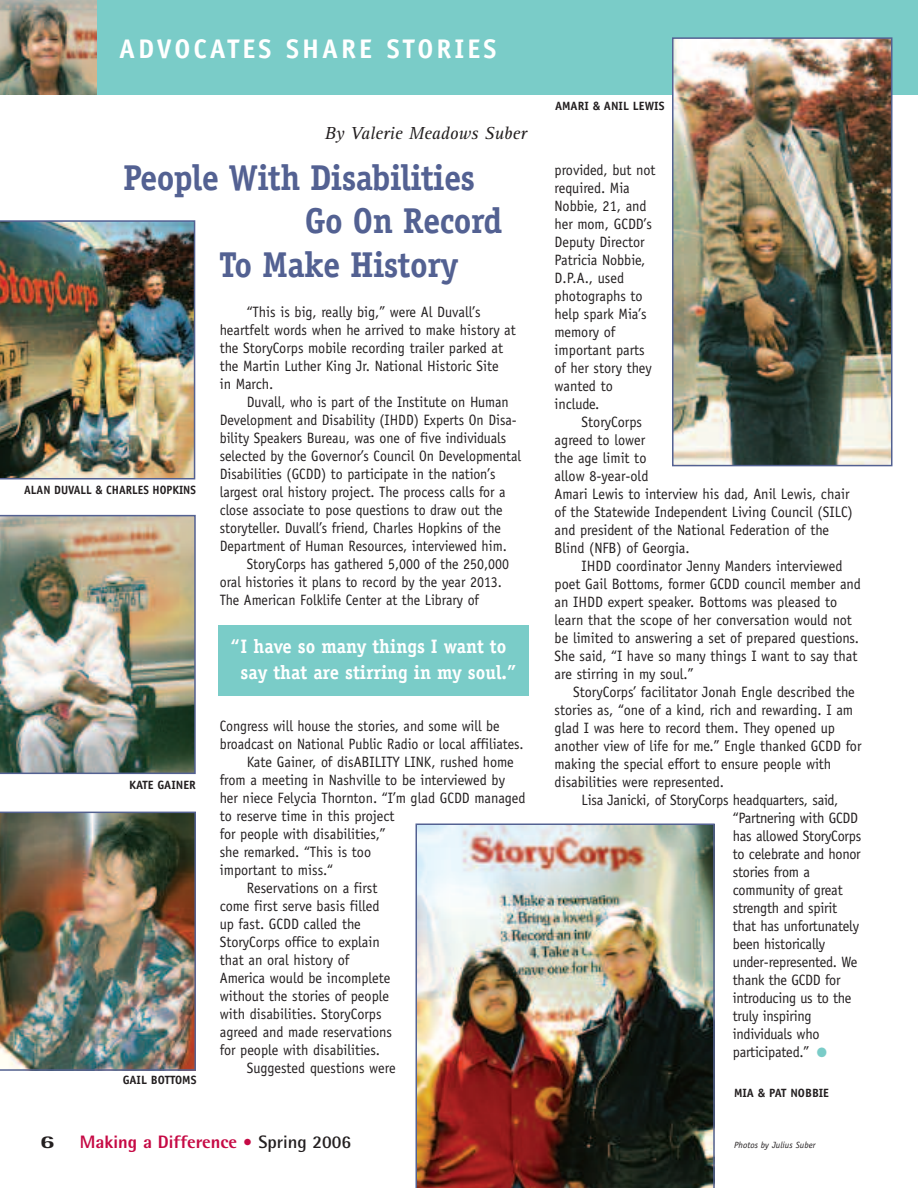
<style>
.page{position:relative;width:918px;height:1188px;background:#fff}
.page>*{position:absolute;margin:0;border:0;box-sizing:border-box;transform-origin:0 0}
.t1{font:700 36px "Officina Serif";letter-spacing:-.015em;color:#536192;scale:.95 1}
.t2{font:700 27px "Officina Sans";letter-spacing:.11em;color:#fff}
.t3{font:700 19.5px/25.5px "Officina Serif";color:#fff;text-align:center;scale:.95 1}
.t4{font:800 18px "Rotis Semi Sans";color:#c60a45}
.t5{font:italic 18px "Rotis Serif";color:#231f20}
.t6{font:800 18px "Rotis Semi Sans";color:#231f20;scale:1.5 1}
.t7{font:15px/18px "Officina Sans";color:#231f20;scale:.95 1}
.t8{font:15px "Officina Sans";color:#231f20;scale:.93 1}
.t9{font:700 12px "Officina Sans";color:#231f20}
.t10{font:700 12px "Officina Sans";color:#231f20;scale:.95 1}
.t11{font:italic 9px "Officina Sans";color:#231f20}
.s1{font-family:"Rotis Serif";font-weight:700}
.s2{font-weight:700;color:#231f20}
.s3{color:#7accc8}
</style>
<div class="page">
<div style="left:0;top:0;width:918px;height:95px;background:#7accc8"></div>
<img style="left:0;top:0;width:96px;height:95px">
<img style="left:675px;top:40px;width:214px;height:423px">
<div style="left:672px;top:37px;width:220px;height:429px;border:2px solid #536192"></div>
<img style="left:0;top:220px;width:195px;height:259px">
<div style="left:218px;top:626px;width:311px;height:70px;background:#7accc8"></div>
<img style="left:416px;top:824px;width:299px;height:364px">
<img style="left:0;top:515px;width:196px;height:259px">
<img style="left:0;top:812px;width:196px;height:259px">
<h2 class="t2" style="left:119px;top:39px;width:379px">ADVOCATES SHARE STORIES</h2>
<p class="t5" style="left:325px;top:127px;width:204px">By Valerie Meadows Suber</p>
<h1 class="t1" style="left:123px;top:164px;width:372px">People With Disabilities</h1>
<h1 class="t1" style="left:305px;top:208px;width:210px">Go On Record</h1>
<h1 class="t1" style="left:219px;top:251px;width:253px">To Make History</h1>
<p class="t10" style="left:24px;top:486px;width:182px">ALAN DUVALL &amp; CHARLES HOPKINS</p>
<p class="t9" style="left:129px;top:781px;width:68px">KATE GAINER</p>
<p class="t9" style="left:123px;top:1075px;width:75px">GAIL BOTTOMS</p>
<p class="t7" style="left:220px;top:304px;width:313px;text-indent:27px">“This is big, really big,” were Al Duvall’s heartfelt words when he arrived to make history at the StoryCorps mobile recording trailer parked at the Martin Luther King Jr. National Historic Site<br>in March.</p>
<p class="t8" style="left:247px;top:396px;width:283px">Duvall, who is part of the Institute on Human</p>
<p class="t8" style="left:220px;top:414px;width:321px">Development and Disability (IHDD) Experts On Disa-</p>
<p class="t8" style="left:220px;top:432px;width:309px">bility Speakers Bureau, was one of five individuals</p>
<p class="t8" style="left:220px;top:450px;width:326px">selected by the Governor’s Council On Developmental</p>
<p class="t8" style="left:220px;top:468px;width:298px">Disabilities (GCDD) to participate in the nation’s</p>
<p class="t8" style="left:220px;top:486px;width:309px">largest oral history project. The process calls for a</p>
<p class="t8" style="left:220px;top:504px;width:306px">close associate to pose questions to draw out the</p>
<p class="t8" style="left:220px;top:522px;width:304px">storyteller. Duvall’s friend, Charles Hopkins of the</p>
<p class="t8" style="left:220px;top:540px;width:310px">Department of Human Resources, interviewed him.</p>
<p class="t8" style="left:247px;top:558px;width:284px">StoryCorps has gathered 5,000 of the 250,000</p>
<p class="t8" style="left:220px;top:576px;width:305px">oral histories it plans to record by the year 2013.</p>
<p class="t8" style="left:220px;top:594px;width:280px">The American Folklife Center at the Library of</p>
<h3 class="t3" style="left:230px;top:636px;width:302px">“I have so many things I want to say that are stirring in my soul.”</h3>
<p class="t8" style="left:220px;top:720px;width:302px">Congress will house the stories, and some will be</p>
<p class="t8" style="left:220px;top:738px;width:328px">broadcast on National Public Radio or local affiliates.</p>
<p class="t7" style="left:247px;top:754px;width:283px">Kate Gainer, of disABILITY LINK, rushed home</p>
<p class="t7" style="left:220px;top:772px;width:302px">from a meeting in Nashville to be interviewed by</p>
<p class="t7" style="left:220px;top:790px;width:323px">her niece Felycia Thornton. “I’m glad GCDD managed</p>
<p class="t7" style="left:220px;top:808px;width:185px">to reserve time in this project</p>
<p class="t7" style="left:220px;top:826px;width:176px">for people with disabilities,”</p>
<p class="t7" style="left:220px;top:844px;width:161px">she remarked. “This is too</p>
<p class="t7" style="left:220px;top:862px;width:121px">important to miss.“</p>
<p class="t7" style="left:247px;top:880px;width:139px">Reservations on a first</p>
<p class="t7" style="left:220px;top:898px;width:170px">come first serve basis filled</p>
<p class="t7" style="left:220px;top:916px;width:150px">up fast. GCDD called the</p>
<p class="t7" style="left:220px;top:934px;width:170px">StoryCorps office to explain</p>
<p class="t7" style="left:220px;top:952px;width:138px">that an oral history of</p>
<p class="t7" style="left:220px;top:970px;width:181px">America would be incomplete</p>
<p class="t7" style="left:220px;top:988px;width:180px">without the stories of people</p>
<p class="t7" style="left:220px;top:1006px;width:172px">with disabilities. StoryCorps</p>
<p class="t7" style="left:220px;top:1024px;width:183px">agreed and made reservations</p>
<p class="t7" style="left:220px;top:1042px;width:170px">for people with disabilities.</p>
<p class="t7" style="left:247px;top:1060px;width:158px">Suggested questions were</p>
<p class="t6" style="left:40px;top:1136px;width:12px">6</p>
<p class="t4" style="left:80px;top:1136px;width:273px">Making a Difference <span class="s1">•</span> <span class="s2">Spring 2006</span></p>
<p class="t9" style="left:555px;top:101px;width:111px">AMARI &amp; ANIL LEWIS</p>
<p class="t7" style="left:555px;top:162px;width:108px">provided, but not required. Mia<br>Nobbie, 21, and her mom, GCDD’s<br>Deputy Director<br>Patricia Nobbie,<br>D.P.A., used photographs to help spark Mia’s memory of important parts of her story they wanted to include.</p>
<p class="t7" style="left:555px;top:414px;width:315px;text-indent:27px">StoryCorps<br>agreed to lower<br>the age limit to<br>allow 8-year-old<br>Amari Lewis to interview his dad, Anil Lewis, chair of the Statewide Independent Living Council (SILC) and president of the National Federation of the<br>Blind (NFB) of Georgia.</p>
<p class="t7" style="left:555px;top:558px;width:324px;text-indent:27px">IHDD coordinator Jenny Manders interviewed poet Gail Bottoms, former GCDD council member and an IHDD expert speaker. Bottoms was pleased to learn that the scope of her conversation would not be limited to answering a set of prepared questions.<br>She said, “I have so many things I want to say that are stirring in my soul.”</p>
<p class="t7" style="left:573px;top:684px;width:298px">StoryCorps’ facilitator Jonah Engle described the</p>
<p class="t7" style="left:555px;top:702px;width:316px">stories as, “one of a kind, rich and rewarding. I am</p>
<p class="t7" style="left:555px;top:720px;width:297px">glad I was here to record them. They opened up</p>
<p class="t7" style="left:555px;top:738px;width:325px">another view of life for me.” Engle thanked GCDD for</p>
<p class="t7" style="left:555px;top:756px;width:293px">making the special effort to ensure people with</p>
<p class="t7" style="left:555px;top:774px;width:180px">disabilities were represented.</p>
<p class="t7" style="left:582px;top:792px;width:272px">Lisa Janicki, of StoryCorps headquarters, said,</p>
<p class="t7" style="left:733px;top:810px;width:134px">“Partnering with GCDD</p>
<p class="t7" style="left:733px;top:828px;width:137px">has allowed StoryCorps</p>
<p class="t7" style="left:733px;top:846px;width:136px">to celebrate and honor</p>
<p class="t7" style="left:733px;top:864px;width:83px">stories from a</p>
<p class="t7" style="left:733px;top:882px;width:117px">community of great</p>
<p class="t7" style="left:733px;top:900px;width:111px">strength and spirit</p>
<p class="t7" style="left:733px;top:918px;width:134px">that has unfortunately</p>
<p class="t7" style="left:733px;top:936px;width:99px">been historically</p>
<p class="t7" style="left:733px;top:954px;width:133px">under-represented. We</p>
<p class="t7" style="left:733px;top:972px;width:115px">thank the GCDD for</p>
<p class="t7" style="left:733px;top:990px;width:127px">introducing us to the</p>
<p class="t7" style="left:733px;top:1008px;width:84px">truly inspiring</p>
<p class="t7" style="left:733px;top:1026px;width:93px">individuals who</p>
<p class="t7" style="left:733px;top:1044px;width:101px">participated.” <span class="s3">●</span></p>
<p class="t9" style="left:734px;top:1089px;width:97px">MIA &amp; PAT NOBBIE</p>
<p class="t11" style="left:734px;top:1142px;width:83px">Photos by Julius Suber</p>
</div>
